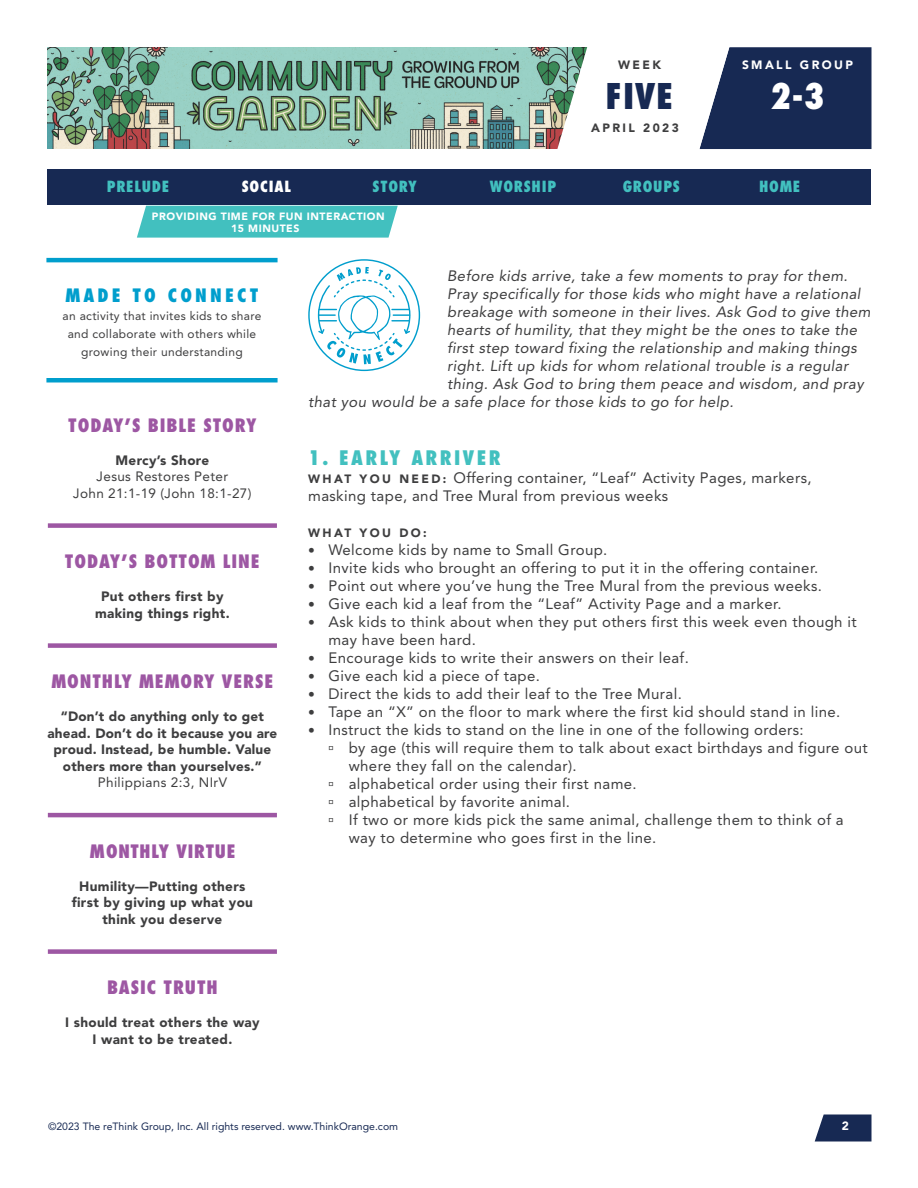
<style>
.page{position:relative;width:918px;height:1188px;background:#fff}
.page>*{position:absolute;margin:0;border:0;box-sizing:border-box;transform-origin:0 0}
.t1{font:800 condensed 34.5px "Futura Std";color:#172953}
.t2{font:800 condensed 34.5px "Futura Std";color:#fff}
.Paragraph_Style_1{font:800 condensed 19.5px "Futura Std";letter-spacing:.125em;color:#42c0bf}
.t3{font:800 condensed 18px "Futura Std";letter-spacing:.05em;color:#9d57a3}
.t4{font:800 condensed 18px "Futura";letter-spacing:.05em;color:#9d57a3}
.Paragraph_Style_1-2{font:800 condensed 18px "Futura Std";letter-spacing:.175em;color:#009ecd}
.Paragraph_Style_1-3{font:15px/18px "Avenir LT Std";letter-spacing:.025em;color:#3e3e3f}
.Paragraph_Style_1-4{font:italic 15px "Avenir LT Std";letter-spacing:.025em;color:#3e3e3f}
.t5{font:800 condensed 15px "Futura Std";letter-spacing:.05em;color:#42c0bf}
.t6{font:800 condensed 15px "Futura Std";letter-spacing:.05em;color:#fff}
.t7{font:900 13.5px/16.5px "Avenir LT Std";letter-spacing:.025em;color:#3e3e3f;text-align:center}
.t8{font:13.5px/16.5px "Avenir LT Std";letter-spacing:.025em;color:#3e3e3f;text-align:center}
.t9{font:12px "Avenir LT Std";letter-spacing:.025em;color:#3e3e3f}
.Paragraph_Style_1-5{font:900 12px "Avenir LT Std";letter-spacing:.2em;color:#3e3e3f}
.t10{font:900 12px "Avenir LT Std";letter-spacing:.2em;color:#fff}
.t11{font:10.5px "Avenir LT Std";color:#172953}
.t12{font:900 10.5px/12px "Avenir LT Std";letter-spacing:.05em;color:#fff;text-align:center}
.s1{font-weight:900;font-size:12px}
.s2{font-family:"Avenir";font-size:13.5px}
</style>
<div class="page">
<img style="left:47px;top:47px;width:510px;height:102px">
<svg style="left:815px;top:1114px;width:57px;height:28px;background:#314166"></svg>
<svg style="left:557px;top:47px;width:315px;height:102px"></svg>
<div style="left:48px;top:523px;width:229px;height:5px;background:#9d57a3"></div>
<div style="left:48px;top:643px;width:229px;height:5px;background:#9d57a3"></div>
<hr style="left:48px;top:813px;width:229px;height:4px;background:#9d57a3">
<div style="left:48px;top:949px;width:229px;height:5px;background:#9d57a3"></div>
<div style="left:137px;top:206px;width:261px;height:32px;background:#42c0bf"></div>
<div style="left:47px;top:170px;width:824px;height:36px;background:#172953"></div>
<hr style="left:46px;top:378px;width:232px;height:4px;background:#009ecd">
<hr style="left:46px;top:258px;width:232px;height:4px;background:#009ecd">
<svg style="left:308px;top:259px;width:112px;height:112px"></svg>
<p class="Paragraph_Style_1-5" style="left:618px;top:58px;width:44px">WEEK</p>
<h1 class="t1" style="left:606px;top:75px;width:69px">FIVE</h1>
<p class="Paragraph_Style_1-5" style="left:591px;top:121px;width:89px">APRIL 2023</p>
<p class="t10" style="left:742px;top:58px;width:113px">SMALL GROUP</p>
<h1 class="t2" style="left:770px;top:75px;width:56px">2-3</h1>
<p class="t5" style="left:107px;top:177px;width:64px">PRELUDE</p>
<p class="t6" style="left:242px;top:177px;width:51px">SOCIAL</p>
<p class="t5" style="left:373px;top:177px;width:46px">STORY</p>
<p class="t5" style="left:490px;top:177px;width:68px">WORSHIP</p>
<p class="t5" style="left:623px;top:177px;width:59px">GROUPS</p>
<p class="t5" style="left:759px;top:177px;width:43px">HOME</p>
<p class="t12" style="left:152px;top:210px;width:234px">PROVIDING TIME FOR FUN INTERACTION<br>15 MINUTES</p>
<p class="Paragraph_Style_1-2" style="left:65px;top:284px;width:195px">MADE TO CONNECT</p>
<p class="t9" style="left:63px;top:308px;width:200px">an activity that invites kids to share</p>
<p class="t9" style="left:68px;top:326px;width:190px">and collaborate with others while</p>
<p class="t9" style="left:81px;top:344px;width:163px">growing their understanding</p>
<p class="t3" style="left:68px;top:414px;width:190px">TODAY’S BIBLE STORY</p>
<p class="t7" style="left:116px;top:452px;width:95px">Mercy’s Shore</p>
<p class="t8" style="left:73px;top:469px;width:180px">Jesus Restores Peter<br>John 21:1-19 (John 18:1-27)</p>
<p class="t3" style="left:65px;top:550px;width:196px">TODAY’S BOTTOM LINE</p>
<p class="t7" style="left:95px;top:588px;width:136px">Put others first by making things right.</p>
<p class="t3" style="left:51px;top:670px;width:224px">MONTHLY MEMORY VERSE</p>
<p class="t7" style="left:47px;top:708px;width:231px">“Don’t do anything only to get ahead. Don’t do it because you are proud. Instead, be humble. Value others more than yourselves.”</p>
<p class="t8" style="left:98px;top:775px;width:131px">Philippians 2:3, NIrV</p>
<p class="t4" style="left:90px;top:839px;width:147px">MONTHLY VIRTUE</p>
<p class="t7" style="left:72px;top:878px;width:183px">Humility—Putting others first by giving up what you think you deserve</p>
<p class="t3" style="left:107px;top:976px;width:112px">BASIC TRUTH</p>
<p class="t7" style="left:65px;top:1014px;width:196px">I should treat others the way<br>I want to be treated.</p>
<p class="Paragraph_Style_1-4" style="left:447px;top:267px;width:402px">Before kids arrive, take a few moments to pray for them.</p>
<p class="Paragraph_Style_1-4" style="left:447px;top:285px;width:415px">Pray specifically for those kids who might have a relational</p>
<p class="Paragraph_Style_1-4" style="left:447px;top:303px;width:425px">breakage with someone in their lives. Ask God to give them</p>
<p class="Paragraph_Style_1-4" style="left:447px;top:321px;width:412px">hearts of humility, that they might be the ones to take the</p>
<p class="Paragraph_Style_1-4" style="left:447px;top:339px;width:411px">first step toward fixing the relationship and making things</p>
<p class="Paragraph_Style_1-4" style="left:447px;top:357px;width:403px">right. Lift up kids for whom relational trouble is a regular</p>
<p class="Paragraph_Style_1-4" style="left:447px;top:375px;width:418px">thing. Ask God to bring them peace and wisdom, and pray</p>
<p class="Paragraph_Style_1-4" style="left:308px;top:393px;width:427px">that you would be a safe place for those kids to go for help.</p>
<p class="Paragraph_Style_1" style="left:308px;top:446px;width:194px">1. EARLY ARRIVER</p>
<p class="Paragraph_Style_1-3" style="left:308px;top:469px;width:505px"><span class="s1">W H AT Y O U N E E D :</span> Offering container, “Leaf” Activity Pages, markers, masking tape, and Tree Mural from previous weeks</p>
<p class="Paragraph_Style_1-5" style="left:308px;top:526px;width:120px">WHAT YOU DO:</p>
<p class="Paragraph_Style_1-3" style="left:308px;top:541px;width:301px"><span class="s2">•</span> Welcome kids by name to Small Group.</p>
<p class="Paragraph_Style_1-3" style="left:308px;top:559px;width:512px"><span class="s2">•</span> Invite kids who brought an offering to put it in the offering container.</p>
<p class="Paragraph_Style_1-3" style="left:308px;top:577px;width:515px"><span class="s2">•</span> Point out where you’ve hung the Tree Mural from the previous weeks.</p>
<p class="Paragraph_Style_1-3" style="left:308px;top:595px;width:475px"><span class="s2">•</span> Give each kid a leaf from the “Leaf” Activity Page and a marker.</p>
<p class="Paragraph_Style_1-3" style="left:328px;top:613px;width:530px;text-indent:-20px"><span class="s2">•</span> Ask kids to think about when they put others first this week even though it may have been hard.</p>
<p class="Paragraph_Style_1-3" style="left:308px;top:649px;width:382px"><span class="s2">•</span> Encourage kids to write their answers on their leaf.</p>
<p class="Paragraph_Style_1-3" style="left:308px;top:667px;width:233px"><span class="s2">•</span> Give each kid a piece of tape.</p>
<p class="Paragraph_Style_1-3" style="left:308px;top:685px;width:375px"><span class="s2">•</span> Direct the kids to add their leaf to the Tree Mural.</p>
<p class="Paragraph_Style_1-3" style="left:308px;top:703px;width:534px"><span class="s2">•</span> Tape an “X” on the floor to mark where the first kid should stand in line.</p>
<p class="Paragraph_Style_1-3" style="left:308px;top:721px;width:497px"><span class="s2">•</span> Instruct the kids to stand on the line in one of the following orders:</p>
<p class="Paragraph_Style_1-3" style="left:349px;top:739px;width:521px">by age (this will require them to talk about exact birthdays and figure out where they fall on the calendar).</p>
<p class="Paragraph_Style_1-3" style="left:349px;top:775px;width:289px">alphabetical order using their first name.</p>
<p class="Paragraph_Style_1-3" style="left:349px;top:793px;width:223px">alphabetical by favorite animal.</p>
<p class="Paragraph_Style_1-3" style="left:349px;top:811px;width:497px">If two or more kids pick the same animal, challenge them to think of a way to determine who goes first in the line.</p>
<p class="t11" style="left:48px;top:1120px;width:352px">©2023 The reThink Group, Inc. All rights reserved. www.ThinkOrange.com</p>
<p class="t10" style="left:842px;top:1118px;width:9px">2</p>
</div>
